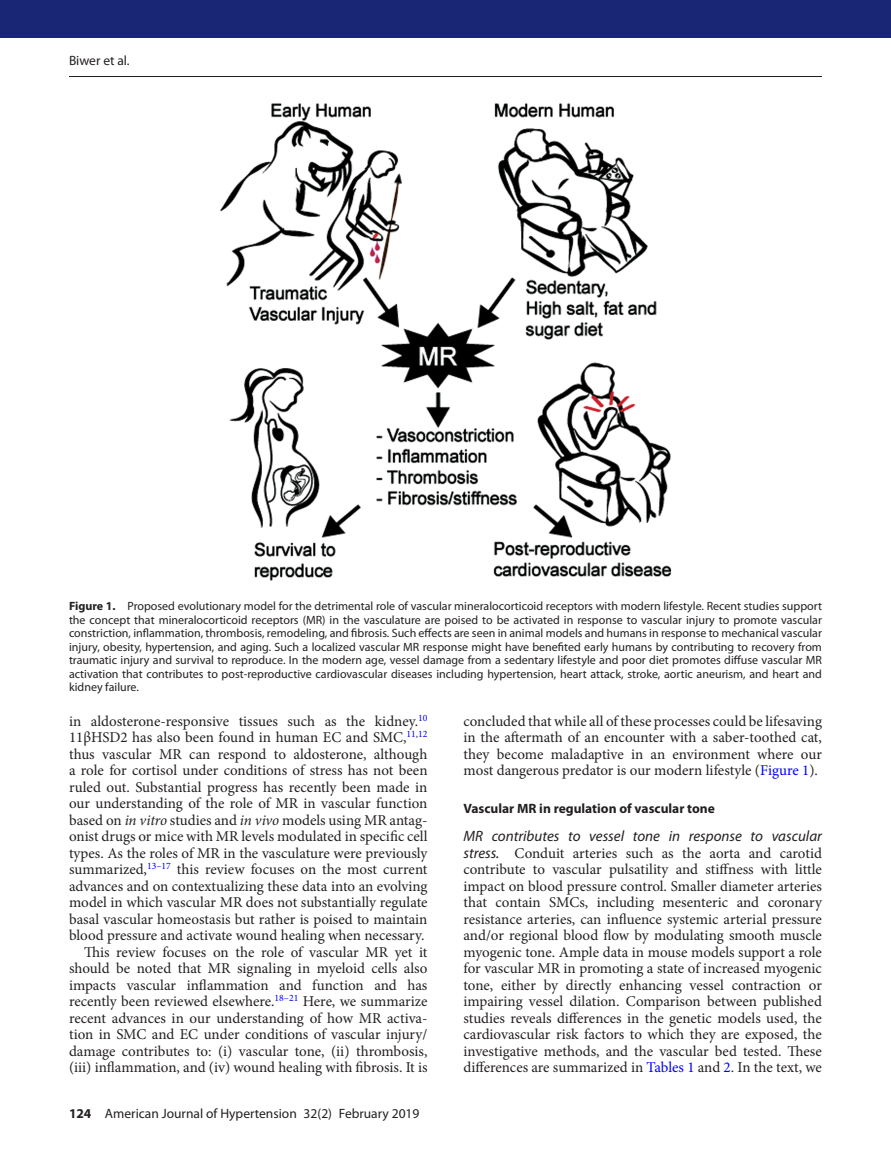
<style>
.page{position:relative;width:891px;height:1175px;background:#fff}
.page>*{position:absolute;margin:0;border:0;box-sizing:border-box;transform-origin:0 0}
.t1{font:15px/16.5px "Minion Pro";color:#231f20;text-align:justify}
.t2{font:italic 15px "Myriad Pro";color:#231f20}
.t3{font:13.5px "Myriad Pro";color:#231f20}
.t4{font:700 13.5px "Myriad Pro";color:#231f20}
.t5{font:12px/13.5px "Myriad Pro";color:#231f20;text-align:justify}
.s1{font-weight:700}
.s2{font-style:italic}
.s3{color:#00f}
.s4{font-family:"Myriad Pro";font-style:italic}
</style>
<div class="page">
<hr style="left:69px;top:76px;width:753px;height:1px;background:#231f20">
<div style="left:0;top:0;width:891px;height:38px;background:#192575"></div>
<img style="left:220px;top:103px;width:451px;height:478px">
<p class="t3" style="left:69px;top:52px;width:62px">Biwer et al.</p>
<p class="t5" style="left:69px;top:599px;width:754px"><span class="s1">Figure 1.</span> Proposed evolutionary model for the detrimental role of vascular mineralocorticoid receptors with modern lifestyle. Recent studies support the concept that mineralocorticoid receptors (MR) in the vasculature are poised to be activated in response to vascular injury to promote vascular constriction, inflammation, thrombosis, remodeling, and fibrosis. Such effects are seen in animal models and humans in response to mechanical vascular injury, obesity, hypertension, and aging. Such a localized vascular MR response might have benefited early humans by contributing to recovery from traumatic injury and survival to reproduce. In the modern age, vessel damage from a sedentary lifestyle and poor diet promotes diffuse vascular MR activation that contributes to post-reproductive cardiovascular diseases including hypertension, heart attack, stroke, aortic aneurism, and heart and kidney failure.</p>
<p class="t1" style="left:69px;top:712px;width:360px;text-align:right">in aldosterone-responsive tissues such as the kidney.<sup>10<br></sup>11βHSD2 has also been found in human EC and SMC,<sup>11</sup><sup>,</sup><sup>12 </sup>thus vascular MR can respond to aldosterone, although a role for cortisol under conditions of stress has not been ruled out. Substantial progress has recently been made in our understanding of the role of MR in vascular function based on <span class="s2">in vitro</span> studies and <span class="s2">in vivo</span> models using MR antag&shy;onist drugs or mice with MR levels modulated in specific cell types. As the roles of MR in the vasculature were previously summarized,<sup>13–17</sup> this review focuses on the most current advances and on contextualizing these data into an evolving model in which vascular MR does not substantially regulate basal vascular homeostasis but rather is poised to maintain blood pressure and activate wound healing when necessary.<br>This review focuses on the role of vascular MR yet it should be noted that MR signaling in myeloid cells also impacts vascular inflammation and function and has recently been reviewed elsewhere.<sup>18–21</sup> Here, we summarize recent advances in our understanding of how MR activa&shy;tion in SMC and EC under conditions of vascular injury/ damage contributes to: (i) vascular tone, (ii) thrombosis, (iii) inflammation, and (iv) wound healing with fibrosis. It is</p>
<p class="t1" style="left:463px;top:712px;width:360px">concluded that while all of these processes could be lifesaving in the aftermath of an encounter with a saber-toothed cat, they become maladaptive in an environment where our most dangerous predator is our modern lifestyle (<span class="s3">Figure 1</span>).</p>
<p class="t4" style="left:463px;top:799px;width:253px">Vascular MR in regulation of vascular tone</p>
<p class="t2" style="left:463px;top:826px;width:360px">MR contributes to vessel tone in response to vascular</p>
<p class="t1" style="left:463px;top:844px;width:360px"><span class="s4">stress.</span> Conduit arteries such as the aorta and carotid contribute to vascular pulsatility and stiffness with little impact on blood pressure control. Smaller diameter arteries that contain SMCs, including mesenteric and coronary resistance arteries, can influence systemic arterial pressure and/or regional blood flow by modulating smooth muscle myogenic tone. Ample data in mouse models support a role for vascular MR in promoting a state of increased myogenic tone, either by directly enhancing vessel contraction or impairing vessel dilation. Comparison between published studies reveals differences in the genetic models used, the cardiovascular risk factors to which they are exposed, the investigative methods, and the vascular bed tested. These differences are summarized in <span class="s3">Tables 1</span> and <span class="s3">2</span>. In the text, we</p>
<p class="t3" style="left:69px;top:1105px;width:352px"><span class="s1">124</span> American Journal of Hypertension 32(2) February 2019</p>
</div>
